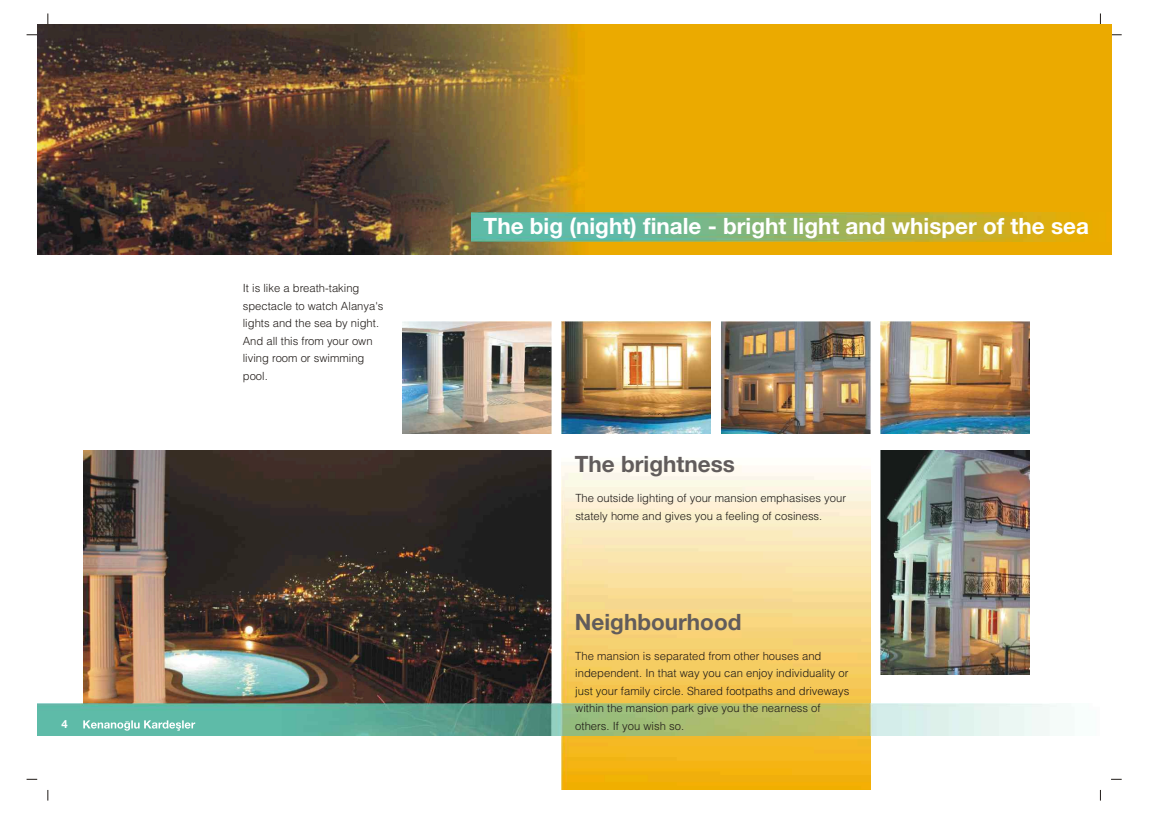
<style>
.page{position:relative;width:1149px;height:813px;background:#fff}
.page>*{position:absolute;margin:0;border:0;box-sizing:border-box;transform-origin:0 0}
.t1{font:700 22.5px "Helvetica Neue";color:#fff}
.t2{font:700 22.5px "Helvetica Neue";color:#615c5c}
.t3{font:300 11.25px/17.5px "Helvetica";color:#1f1a17}
.t4{font:700 11.25px "Helvetica Neue";color:#fff}
</style>
<div class="page">
<img style="left:37px;top:24px;width:1074px;height:231px">
<img style="left:472px;top:213px;width:639px;height:28px">
<img style="left:83px;top:451px;width:468px;height:252px">
<img style="left:880px;top:321px;width:149px;height:112px">
<img style="left:562px;top:321px;width:148px;height:112px">
<img style="left:721px;top:321px;width:149px;height:112px">
<img style="left:880px;top:451px;width:149px;height:223px">
<img style="left:402px;top:321px;width:149px;height:112px">
<img style="left:562px;top:465px;width:308px;height:324px">
<img style="left:37px;top:703px;width:1020px;height:32px">
<svg style="left:83px;top:720px;width:112px;height:10px"></svg>
<p class="t4" style="left:62px;top:719px;width:8px">4</p>
<p class="t3" style="left:243px;top:280px;width:142px">It is like a breath-taking spectacle to watch Alanya's lights and the sea by night.<br>And all this from your own living room or swimming pool.</p>
<h1 class="t1" style="left:484px;top:216px;width:607px">The big (night) finale - bright light and whisper of the sea</h1>
<h1 class="t2" style="left:575px;top:454px;width:161px">The brightness</h1>
<p class="t3" style="left:575px;top:490px;width:272px">The outside lighting of your mansion emphasises your stately home and gives you a feeling of cosiness.</p>
<h1 class="t2" style="left:575px;top:612px;width:168px">Neighbourhood</h1>
<p class="t3" style="left:575px;top:648px;width:276px">The mansion is separated from other houses and independent. In that way you can enjoy individuality or just your family circle. Shared footpaths and driveways within the mansion park give you the nearness of others. If you wish so.</p>
</div>
